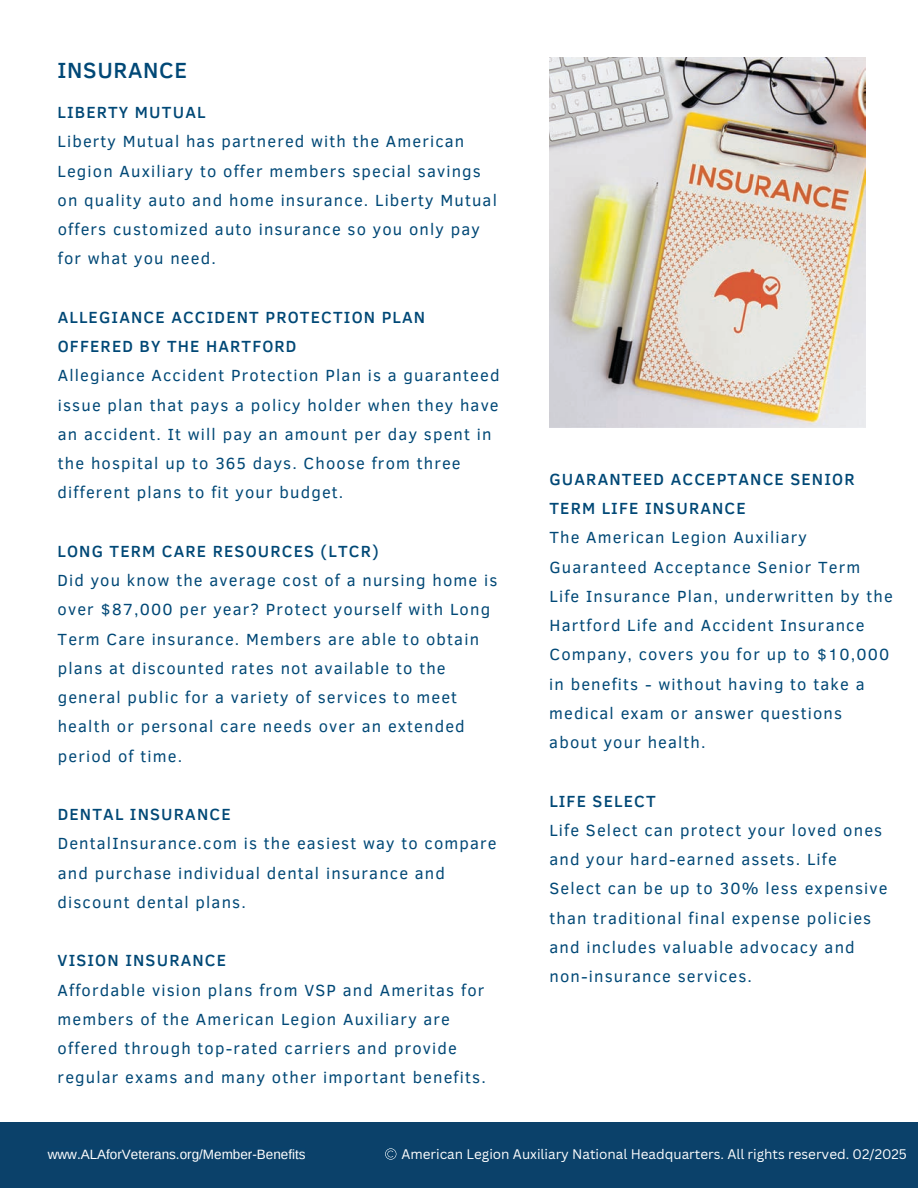
<style>
.page{position:relative;width:918px;height:1188px;background:#fff}
.page>*{position:absolute;margin:0;border:0;box-sizing:border-box;transform-origin:0 0}
.t1{font:500 22.5px "Clear Sans";letter-spacing:.03em;color:#004876}
.t2{font:16.5px/29.2px "Clear Sans";letter-spacing:.07em;color:#004876}
.t3{font:500 16.5px/29.2px "Clear Sans";letter-spacing:.07em;color:#004876}
.t4{font:13.5px "Canva Sans";color:#fff}
.t5{font:13.5px "Arimo";color:#fff}
</style>
<div class="page">
<img style="left:549px;top:57px;width:316px;height:370px">
<div style="left:0;top:1122px;width:918px;height:66px;background:#0b416a"></div>
<div style="left:402px;top:1148px;width:505px;height:14px;background:#0b416a"></div>
<div style="left:48px;top:1149px;width:257px;height:12px;background:#0b416a"></div>
<svg style="left:385px;top:1148px;width:11px;height:12px"></svg>
<h1 class="t1" style="left:58px;top:54px;width:131px">INSURANCE</h1>
<p class="t3" style="left:58px;top:97px;width:149px">LIBERTY MUTUAL</p>
<p class="t2" style="left:58px;top:126px;width:441px">Liberty Mutual has partnered with the American Legion Auxiliary to offer members special savings on quality auto and home insurance. Liberty Mutual offers customized auto insurance so you only pay for what you need.</p>
<p class="t3" style="left:58px;top:302px;width:369px">ALLEGIANCE ACCIDENT PROTECTION PLAN<br>OFFERED BY THE HARTFORD</p>
<p class="t2" style="left:58px;top:360px;width:443px">Allegiance Accident Protection Plan is a guaranteed issue plan that pays a policy holder when they have an accident. It will pay an amount per day spent in the hospital up to 365 days. Choose from three different plans to fit your budget.</p>
<p class="t3" style="left:58px;top:536px;width:323px">LONG TERM CARE RESOURCES (LTCR)</p>
<p class="t2" style="left:58px;top:565px;width:441px">Did you know the average cost of a nursing home is over $87,000 per year? Protect yourself with Long Term Care insurance. Members are able to obtain plans at discounted rates not available to the general public for a variety of services to meet health or personal care needs over an extended period of time.</p>
<p class="t3" style="left:58px;top:799px;width:174px">DENTAL INSURANCE</p>
<p class="t2" style="left:58px;top:828px;width:441px">DentalInsurance.com is the easiest way to compare and purchase individual dental insurance and discount dental plans.</p>
<p class="t3" style="left:58px;top:945px;width:170px">VISION INSURANCE</p>
<p class="t2" style="left:58px;top:974px;width:430px">Affordable vision plans from VSP and Ameritas for members of the American Legion Auxiliary are offered through top-rated carriers and provide regular exams and many other important benefits.</p>
<p class="t3" style="left:549px;top:464px;width:307px">GUARANTEED ACCEPTANCE SENIOR<br>TERM LIFE INSURANCE</p>
<p class="t2" style="left:549px;top:522px;width:345px">The American Legion Auxiliary Guaranteed Acceptance Senior Term Life Insurance Plan, underwritten by the Hartford Life and Accident Insurance Company, covers you for up to $10,000 in benefits - without having to take a medical exam or answer questions about your health.</p>
<p class="t3" style="left:549px;top:785px;width:108px">LIFE SELECT</p>
<p class="t2" style="left:549px;top:815px;width:340px">Life Select can protect your loved ones and your hard-earned assets. Life Select can be up to 30% less expensive than traditional final expense policies and includes valuable advocacy and non-insurance services.</p>
<p class="t5" style="left:48px;top:1146px;width:259px">www.ALAforVeterans.org/Member-Benefits</p>
<p class="t4" style="left:401px;top:1144px;width:507px">American Legion Auxiliary National Headquarters. All rights reserved. 02/2025</p>
</div>
